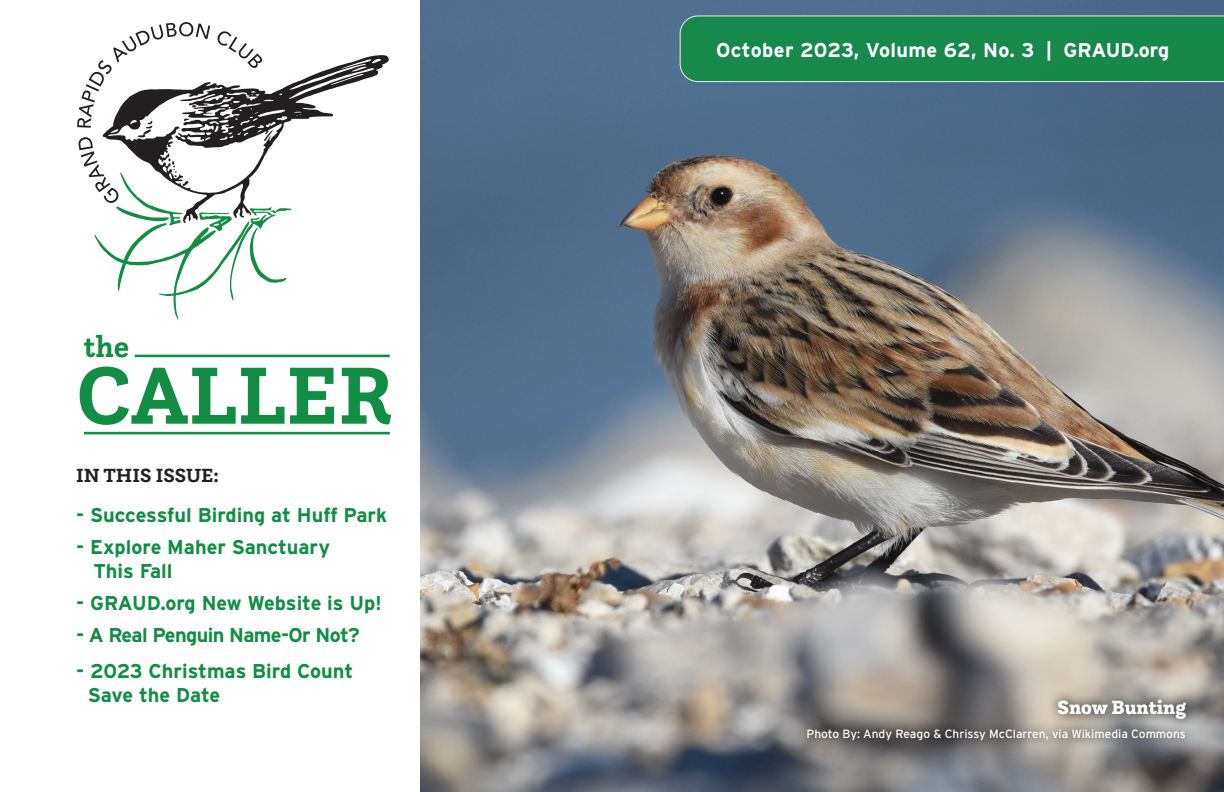
<style>
.page{position:relative;width:1224px;height:792px;background:#fff}
.page>*{position:absolute;margin:0;border:0;box-sizing:border-box;transform-origin:0 0}
.t1{font:700 84.6px "Questa Slab";color:#118d44}
.t2{font:700 30.8px "Questa Slab";color:#118d44}
.t3{font:700 20px/24px "Interstate";color:#118d44}
.t4{font:700 20px "Interstate";color:#fff}
.t5{font:700 20px "Interstate";letter-spacing:-.03em;color:#118d44}
.t6{font:700 20px "Questa Slab";color:#231f20}
.t7{font:900 20px "Questa Slab";color:#fff}
.t8{font:12px "Interstate";color:#fff}
</style>
<div class="page">
<img style="left:421px;top:0;width:803px;height:792px">
<svg style="left:798px;top:689px;width:399px;height:61px;background:#87837e"></svg>
<hr style="left:135px;top:355px;width:255px;height:2px;background:#118d44">
<hr style="left:84px;top:432px;width:306px;height:2px;background:#118d44">
<svg style="left:292px;top:55px;width:97px;height:64px"></svg>
<svg style="left:77px;top:22px;width:215px;height:298px"></svg>
<div style="left:679px;top:15px;width:545px;height:68px;background:#17894b"></div>
<p class="t2" style="left:84px;top:327px;width:47px">the</p>
<p class="t1" style="left:76px;top:341px;width:319px">CALLER</p>
<p class="t6" style="left:76px;top:463px;width:144px">IN THIS ISSUE:</p>
<p class="t3" style="left:76px;top:503px;width:312px">- Successful Birding at Huff Park</p>
<p class="t3" style="left:94px;top:535px;width:238px;text-indent:-17px">- Explore Maher Sanctuary<br>This Fall</p>
<p class="t3" style="left:76px;top:591px;width:307px">- GRAUD.org New Website is Up!</p>
<p class="t5" style="left:76px;top:624px;width:285px">- A Real Penguin Name-Or Not?</p>
<p class="t3" style="left:88px;top:659px;width:267px;text-indent:-12px">- 2023 Christmas Bird Count<br>Save the Date</p>
<p class="t4" style="left:716px;top:39px;width:455px">October 2023, Volume 62, No. 3 | GRAUD.org</p>
<p class="t7" style="left:1058px;top:694px;width:130px">Snow Bunting</p>
<p class="t8" style="left:807px;top:727px;width:381px">Photo By: Andy Reago &amp; Chrissy McClarren, via Wikimedia Commons</p>
</div>
